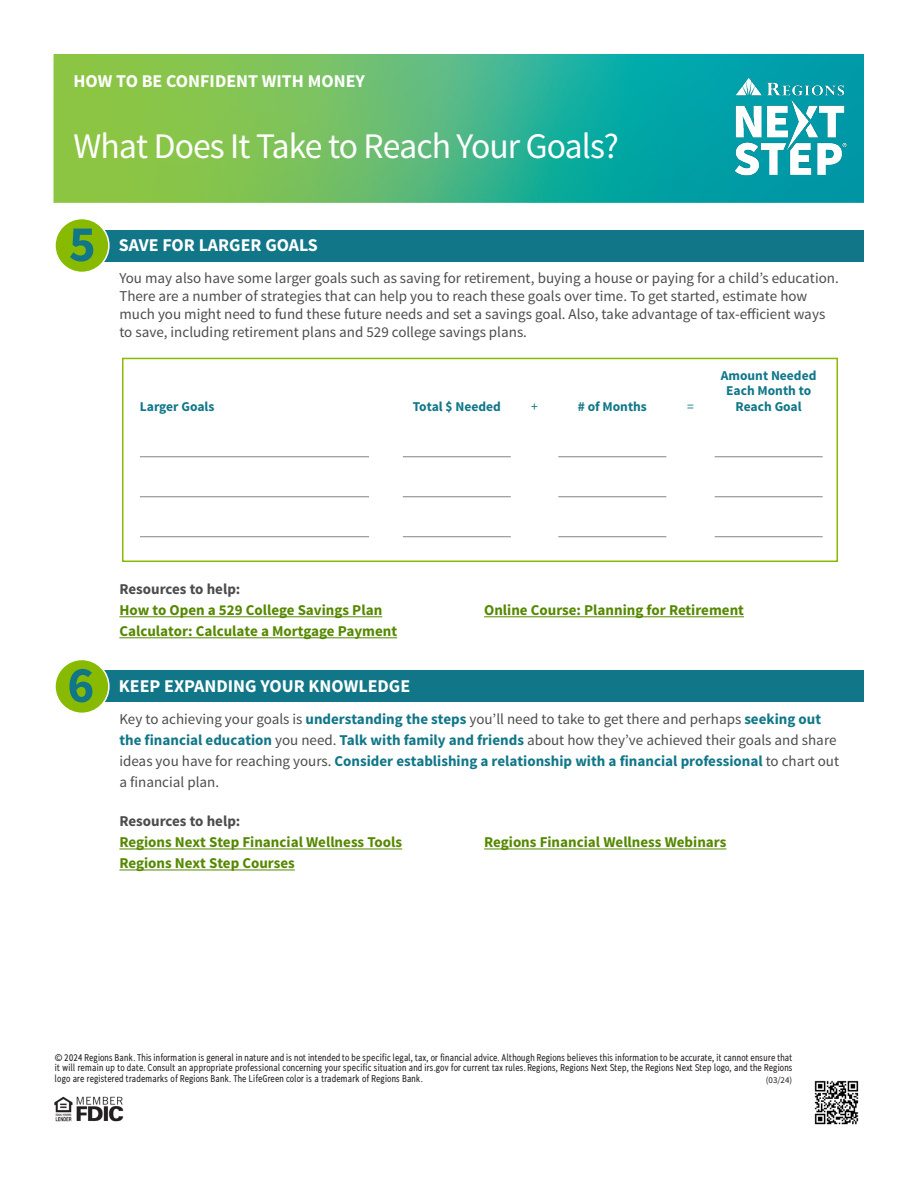
<style>
.page{position:relative;width:918px;height:1188px;background:#fff}
.page>*{position:absolute;margin:0;border:0;box-sizing:border-box;transform-origin:0 0}
.t1{font:700 51px "Source Sans Pro";color:#178}
.No_Spacing_wrd_4{font:36px "Source Sans Pro";letter-spacing:-.025em;color:#fff}
.t2{font:700 18px "Source Sans Pro";color:#fff}
.t3{font:15px/18px "Source Sans Pro";color:#4c4c4c}
.t4{font:700 15px/21px "Source Sans Pro";color:#580}
.list_-_no_bullets{font:700 13.5px/15.6px "Source Sans Pro";color:#178;text-align:center}
.list_-_no_bullets-2{font:13.5px "Source Sans Pro";color:#178}
.t5{font:10.5px/10.5px "Regions Sans Condensed";color:#231f20;text-align:justify}
.t6{font:9px "Source Sans Pro";color:#231f20}
.s1{color:#4c4c4c}
.s2{font-weight:700;color:#178}
</style>
<div class="page">
<img style="left:53px;top:54px;width:811px;height:169px">
<img style="left:735px;top:77px;width:114px;height:98px">
<img style="left:814px;top:1080px;width:45px;height:45px">
<img style="left:54px;top:1096px;width:70px;height:26px">
<div style="left:65px;top:230px;width:799px;height:31px;background:#178"></div>
<hr style="left:119px;top:849px;width:283px;height:1px;background:#580">
<hr style="left:119px;top:870px;width:176px;height:1px;background:#580">
<hr style="left:484px;top:849px;width:242px;height:1px;background:#580">
<hr style="left:119px;top:616px;width:263px;height:1px;background:#580">
<hr style="left:119px;top:637px;width:278px;height:1px;background:#580">
<hr style="left:484px;top:616px;width:260px;height:1px;background:#580">
<div style="left:55px;top:219px;width:54px;height:53px;background:#8b0;border-radius:50%"></div>
<div style="left:54px;top:218px;width:56px;height:55px;border:2px solid #fff;border-radius:50%"></div>
<div style="left:65px;top:671px;width:799px;height:31px;background:#178"></div>
<div style="left:55px;top:659px;width:54px;height:54px;background:#8b0;border-radius:50%"></div>
<div style="left:54px;top:659px;width:56px;height:55px;border:2px solid #fff;border-radius:50%"></div>
<hr style="left:140px;top:456px;width:229px;height:1px;background:#848484">
<hr style="left:140px;top:496px;width:229px;height:1px;background:#848484">
<hr style="left:140px;top:536px;width:229px;height:1px;background:#848484">
<hr style="left:403px;top:456px;width:108px;height:1px;background:#848484">
<hr style="left:403px;top:496px;width:108px;height:1px;background:#848484">
<hr style="left:403px;top:536px;width:108px;height:1px;background:#848484">
<hr style="left:558px;top:456px;width:108px;height:1px;background:#848484">
<hr style="left:558px;top:496px;width:108px;height:1px;background:#848484">
<hr style="left:558px;top:536px;width:108px;height:1px;background:#848484">
<hr style="left:715px;top:456px;width:108px;height:1px;background:#848484">
<hr style="left:715px;top:496px;width:108px;height:1px;background:#848484">
<hr style="left:715px;top:536px;width:108px;height:1px;background:#848484">
<div style="left:122px;top:358px;width:716px;height:204px;border:2px solid #8b0"></div>
<p class="t2" style="left:74px;top:70px;width:293px">HOW TO BE CONFIDENT WITH MONEY</p>
<p class="No_Spacing_wrd_4" style="left:74px;top:123px;width:547px">What Does It Take to Reach Your Goals?</p>
<p class="t1" style="left:69px;top:211px;width:28px">5</p>
<p class="t2" style="left:119px;top:234px;width:201px">SAVE FOR LARGER GOALS</p>
<p class="t3" style="left:119px;top:269px;width:721px">You may also have some larger goals such as saving for retirement, buying a house or paying for a child’s education.<br>There are a number of strategies that can help you to reach these goals over time. To get started, estimate how much you might need to fund these future needs and set a savings goal. Also, take advantage of tax-efficient ways to save, including retirement plans and 529 college savings plans.</p>
<p class="list_-_no_bullets" style="left:140px;top:399px;width:76px">Larger Goals</p>
<p class="list_-_no_bullets" style="left:413px;top:399px;width:90px">Total $ Needed</p>
<p class="list_-_no_bullets-2" style="left:531px;top:398px;width:8px">+</p>
<p class="list_-_no_bullets" style="left:578px;top:399px;width:71px"># of Months</p>
<p class="list_-_no_bullets-2" style="left:687px;top:398px;width:8px">=</p>
<p class="list_-_no_bullets" style="left:721px;top:368px;width:97px">Amount Needed<br>Each Month to<br>Reach Goal</p>
<p class="t4" style="left:119px;top:579px;width:279px"><span class="s1">Resources to help:<br></span>How to Open a 529 College Savings Plan<br>Calculator: Calculate a Mortgage Payment</p>
<p class="t4" style="left:484px;top:600px;width:261px">Online Course: Planning for Retirement</p>
<p class="t1" style="left:67px;top:652px;width:28px">6</p>
<p class="t2" style="left:119px;top:675px;width:293px">KEEP EXPANDING YOUR KNOWLEDGE</p>
<p class="t3" style="left:119px;top:709px;width:721px;line-height:21px">Key to achieving your goals is <span class="s2">understanding the steps</span> you’ll need to take to get there and perhaps <span class="s2">seeking out the financial education</span> you need. <span class="s2">Talk with family and friends</span> about how they’ve achieved their goals and share ideas you have for reaching yours. <span class="s2">Consider establishing a relationship with a financial professional</span> to chart out a financial plan.</p>
<p class="t4" style="left:119px;top:812px;width:284px"><span class="s1">Resources to help:<br></span>Regions Next Step Financial Wellness Tools<br>Regions Next Step Courses</p>
<p class="t4" style="left:484px;top:833px;width:244px">Regions Financial Wellness Webinars</p>
<p class="t5" style="left:55px;top:1052px;width:739px">© 2024 Regions Bank. This information is general in nature and is not intended to be specific legal, tax, or financial advice. Although Regions believes this information to be accurate, it cannot ensure that it will remain up to date. Consult an appropriate professional concerning your specific situation and irs.gov for current tax rules. Regions, Regions Next Step, the Regions Next Step logo, and the Regions logo are registered trademarks of Regions Bank. The LifeGreen color is a trademark of Regions Bank.</p>
<p class="t6" style="left:766px;top:1074px;width:28px">(03/24)</p>
</div>
